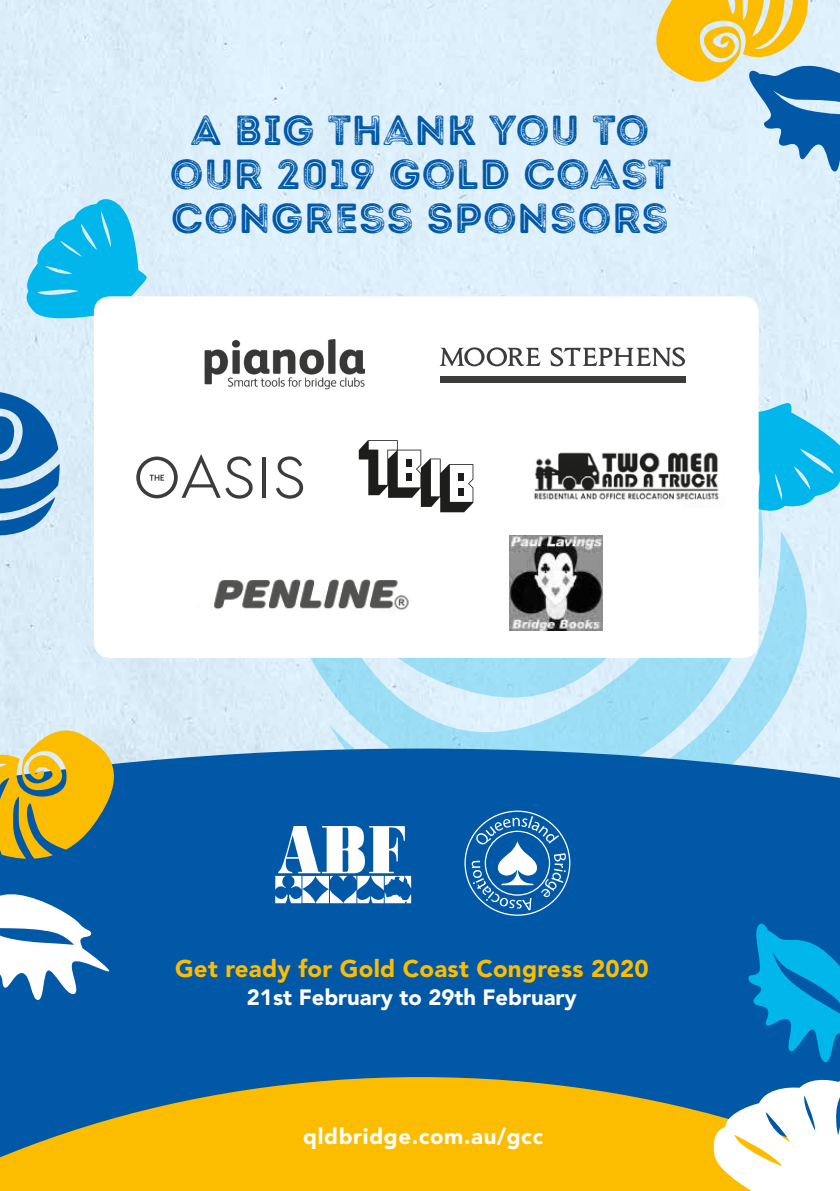
<style>
.page{position:relative;width:840px;height:1191px;background:#fff}
.page>*{position:absolute;margin:0;border:0;box-sizing:border-box;transform-origin:0 0}
.t1{font:42px/44px "Intro Rust G Base 2 Line";letter-spacing:.02em;color:#0058a6;text-align:center}
.t2{font:900 24px "Avenir LT Std";letter-spacing:.01em;color:#fcbc00}
.t3{font:900 22px "Avenir LT Std";color:#fff}
.t4{font:900 22px "Avenir LT Std";letter-spacing:.03em;color:#fff}
</style>
<div class="page">
<div style="left:0;top:0;width:839px;height:1099px;background:#e0f2fd"></div>
<svg style="left:329px;top:531px;width:510px;height:217px;fill:#9de0f7"></svg>
<div style="left:0;top:748px;width:839px;height:329px;background:#0058a6"></div>
<svg style="left:0;top:1077px;width:709px;height:114px;background:#ceaa1d"></svg>
<svg style="left:0;top:389px;width:60px;height:155px"></svg>
<svg style="left:0;top:718px;width:131px;height:140px"></svg>
<svg style="left:758px;top:401px;width:81px;height:115px"></svg>
<svg style="left:21px;top:196px;width:127px;height:129px"></svg>
<svg style="left:0;top:891px;width:111px;height:109px;background:#7daad1"></svg>
<svg style="left:648px;top:0;width:191px;height:172px"></svg>
<svg style="left:747px;top:920px;width:92px;height:143px;background:#0088c9"></svg>
<svg style="left:709px;top:1070px;width:130px;height:121px"></svg>
<div style="left:94px;top:296px;width:664px;height:362px;background:#fff;border-radius:16px"></div>
<img style="left:214px;top:579px;width:195px;height:31px">
<img style="left:509px;top:535px;width:93px;height:95px">
<img style="left:534px;top:452px;width:185px;height:48px">
<svg style="left:358px;top:440px;width:115px;height:72px"></svg>
<div style="left:458px;top:473px;width:6px;height:8px;background:#1d1d1b"></div>
<div style="left:458px;top:488px;width:6px;height:7px;background:#1d1d1b"></div>
<img style="left:204px;top:339px;width:160px;height:51px">
<svg style="left:464px;top:810px;width:106px;height:105px;background:#347ab8"></svg>
<svg style="left:275px;top:826px;width:136px;height:77px;background:#74a4ce"></svg>
<hr style="left:262px;top:457px;width:4px;height:41px;background:#3c3c3b">
<svg style="left:276px;top:456px;width:27px;height:43px"></svg>
<svg style="left:136px;top:454px;width:116px;height:45px"></svg>
<div style="left:439px;top:377px;width:246px;height:6px;background:#3c3c3b"></div>
<svg style="left:439px;top:347px;width:101px;height:19px"></svg>
<svg style="left:550px;top:347px;width:134px;height:19px"></svg>
<p class="t1" style="left:170px;top:109px;width:502px">A BIG THANK YOU TO<br>OUR 2019 GOLD COAST<br>CONGRESS SPONSORS</p>
<p class="t2" style="left:175px;top:954px;width:475px">Get ready for Gold Coast Congress 2020</p>
<p class="t3" style="left:247px;top:984px;width:331px">21st February to 29th February</p>
<p class="t4" style="left:303px;top:1123px;width:241px">qldbridge.com.au/gcc</p>
</div>
